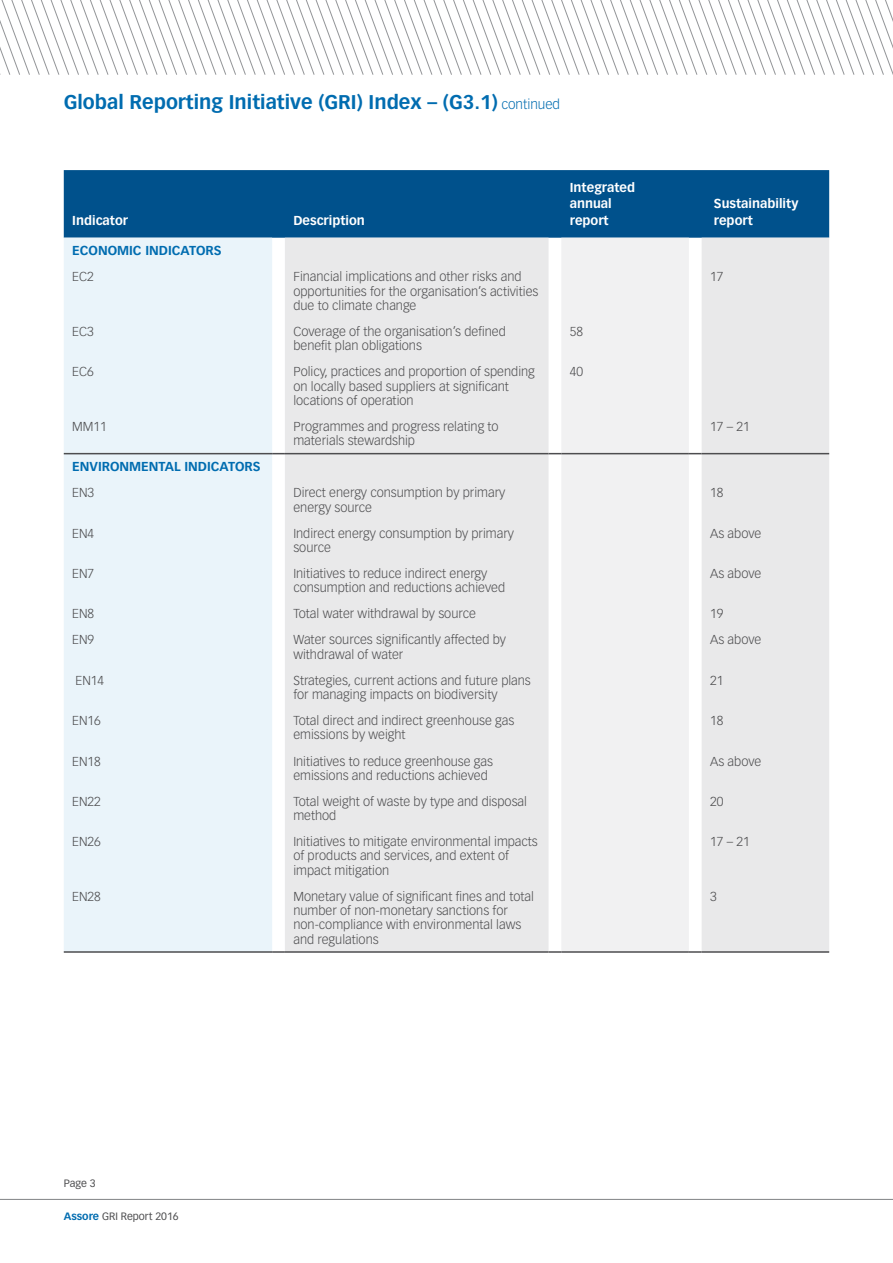
<style>
.page{position:relative;width:893px;height:1263px;background:#fff}
.page>*{position:absolute;margin:0;border:0;box-sizing:border-box;transform-origin:0 0}
.t1{font:700 19.5px "Vectora LT Std";color:#006cb0}
.t2{font:300 12.75px/14.2px "Vectora LT Std";color:#4d4d4f}
.t3{font:700 12.75px/16.5px "Vectora LT Std";color:#fff}
.t4{font:700 12.75px "Vectora LT Std";color:#006cb0}
.t5{font:10.5px "Vectora LT Std";color:#4d4d4f}
.s1{font-weight:300;font-size:13.5px}
.s2{font-weight:700;color:#006cb0}
</style>
<div class="page">
<div style="left:64px;top:170px;width:765px;height:68px;background:#00518c"></div>
<div style="left:64px;top:238px;width:208px;height:713px;background:#eaf4fa"></div>
<div style="left:285px;top:238px;width:544px;height:713px;background:#e9e9ea"></div>
<div style="left:561px;top:238px;width:128px;height:713px;background:#f1f1f2"></div>
<hr style="left:64px;top:453px;width:208px;height:1px;background:#4d4d4f">
<svg style="left:272px;top:453px;width:13px;height:1px"></svg>
<hr style="left:285px;top:453px;width:264px;height:1px;background:#4d4d4f">
<svg style="left:549px;top:453px;width:12px;height:1px"></svg>
<hr style="left:561px;top:453px;width:128px;height:1px;background:#4d4d4f">
<svg style="left:689px;top:453px;width:13px;height:1px"></svg>
<hr style="left:702px;top:453px;width:127px;height:1px;background:#4d4d4f">
<hr style="left:64px;top:951px;width:208px;height:2px;background:#4d4d4f">
<svg style="left:272px;top:951px;width:13px;height:2px"></svg>
<hr style="left:285px;top:951px;width:264px;height:2px;background:#4d4d4f">
<svg style="left:549px;top:951px;width:12px;height:2px"></svg>
<hr style="left:561px;top:951px;width:128px;height:2px;background:#4d4d4f">
<svg style="left:689px;top:951px;width:13px;height:2px"></svg>
<hr style="left:702px;top:951px;width:127px;height:2px;background:#4d4d4f">
<hr style="left:0;top:1199px;width:893px;height:1px;background:#808285">
<svg style="left:0;top:0;width:893px;height:75px"></svg>
<h1 class="t1" style="left:64px;top:90px;width:498px">Global Reporting Initiative (GRI) Index – (G3.1) <span class="s1">continued</span></h1>
<p class="t3" style="left:72px;top:212px;width:57px">Indicator</p>
<p class="t3" style="left:293px;top:212px;width:73px">Description</p>
<p class="t3" style="left:570px;top:179px;width:67px">Integrated annual report</p>
<p class="t3" style="left:714px;top:196px;width:86px">Sustainability report</p>
<p class="t4" style="left:72px;top:243px;width:151px">ECONOMIC INDICATORS</p>
<p class="t2" style="left:72px;top:270px;width:23px">EC2</p>
<p class="t2" style="left:293px;top:270px;width:246px">Financial implications and other risks and opportunities for the organisation’s activities due to climate change</p>
<p class="t2" style="left:710px;top:270px;width:15px">17</p>
<p class="t2" style="left:72px;top:324px;width:23px">EC3</p>
<p class="t2" style="left:293px;top:324px;width:214px">Coverage of the organisation’s defined benefit plan obligations</p>
<p class="t2" style="left:570px;top:324px;width:15px">58</p>
<p class="t2" style="left:72px;top:365px;width:23px">EC6</p>
<p class="t2" style="left:293px;top:365px;width:243px">Policy, practices and proportion of spending on locally based suppliers at significant locations of operation</p>
<p class="t2" style="left:570px;top:365px;width:15px">40</p>
<p class="t2" style="left:72px;top:419px;width:36px">MM11</p>
<p class="t2" style="left:293px;top:419px;width:207px">Programmes and progress relating to materials stewardship</p>
<p class="t2" style="left:710px;top:419px;width:41px">17 – 21</p>
<p class="t4" style="left:72px;top:459px;width:190px">ENVIRONMENTAL INDICATORS</p>
<p class="t2" style="left:72px;top:486px;width:23px">EN3</p>
<p class="t2" style="left:293px;top:486px;width:213px">Direct energy consumption by primary energy source</p>
<p class="t2" style="left:710px;top:486px;width:15px">18</p>
<p class="t2" style="left:72px;top:526px;width:23px">EN4</p>
<p class="t2" style="left:293px;top:526px;width:222px">Indirect energy consumption by primary source</p>
<p class="t2" style="left:710px;top:526px;width:53px">As above</p>
<p class="t2" style="left:72px;top:566px;width:23px">EN7</p>
<p class="t2" style="left:293px;top:566px;width:213px">Initiatives to reduce indirect energy consumption and reductions achieved</p>
<p class="t2" style="left:710px;top:566px;width:53px">As above</p>
<p class="t2" style="left:72px;top:607px;width:23px">EN8</p>
<p class="t2" style="left:293px;top:607px;width:184px">Total water withdrawal by source</p>
<p class="t2" style="left:710px;top:607px;width:15px">19</p>
<p class="t2" style="left:72px;top:633px;width:23px">EN9</p>
<p class="t2" style="left:293px;top:633px;width:214px">Water sources significantly affected by withdrawal of water</p>
<p class="t2" style="left:710px;top:633px;width:53px">As above</p>
<p class="t2" style="left:76px;top:673px;width:30px">EN14</p>
<p class="t2" style="left:293px;top:673px;width:239px">Strategies, current actions and future plans for managing impacts on biodiversity</p>
<p class="t2" style="left:710px;top:673px;width:15px">21</p>
<p class="t2" style="left:72px;top:714px;width:30px">EN16</p>
<p class="t2" style="left:293px;top:714px;width:222px">Total direct and indirect greenhouse gas emissions by weight</p>
<p class="t2" style="left:710px;top:714px;width:15px">18</p>
<p class="t2" style="left:72px;top:754px;width:30px">EN18</p>
<p class="t2" style="left:293px;top:754px;width:201px">Initiatives to reduce greenhouse gas emissions and reductions achieved</p>
<p class="t2" style="left:710px;top:754px;width:53px">As above</p>
<p class="t2" style="left:72px;top:794px;width:30px">EN22</p>
<p class="t2" style="left:293px;top:794px;width:235px">Total weight of waste by type and disposal method</p>
<p class="t2" style="left:710px;top:794px;width:15px">20</p>
<p class="t2" style="left:72px;top:835px;width:30px">EN26</p>
<p class="t2" style="left:293px;top:835px;width:246px">Initiatives to mitigate environmental impacts of products and services, and extent of impact mitigation</p>
<p class="t2" style="left:710px;top:835px;width:41px">17 – 21</p>
<p class="t2" style="left:72px;top:889px;width:30px">EN28</p>
<p class="t2" style="left:293px;top:889px;width:242px">Monetary value of significant fines and total number of non-monetary sanctions for non-compliance with environmental laws and regulations</p>
<p class="t2" style="left:710px;top:889px;width:8px">3</p>
<p class="t5" style="left:64px;top:1176px;width:33px">Page 3</p>
<p class="t5" style="left:64px;top:1210px;width:116px"><span class="s2">Assore</span> GRI Report 2016</p>
</div>
